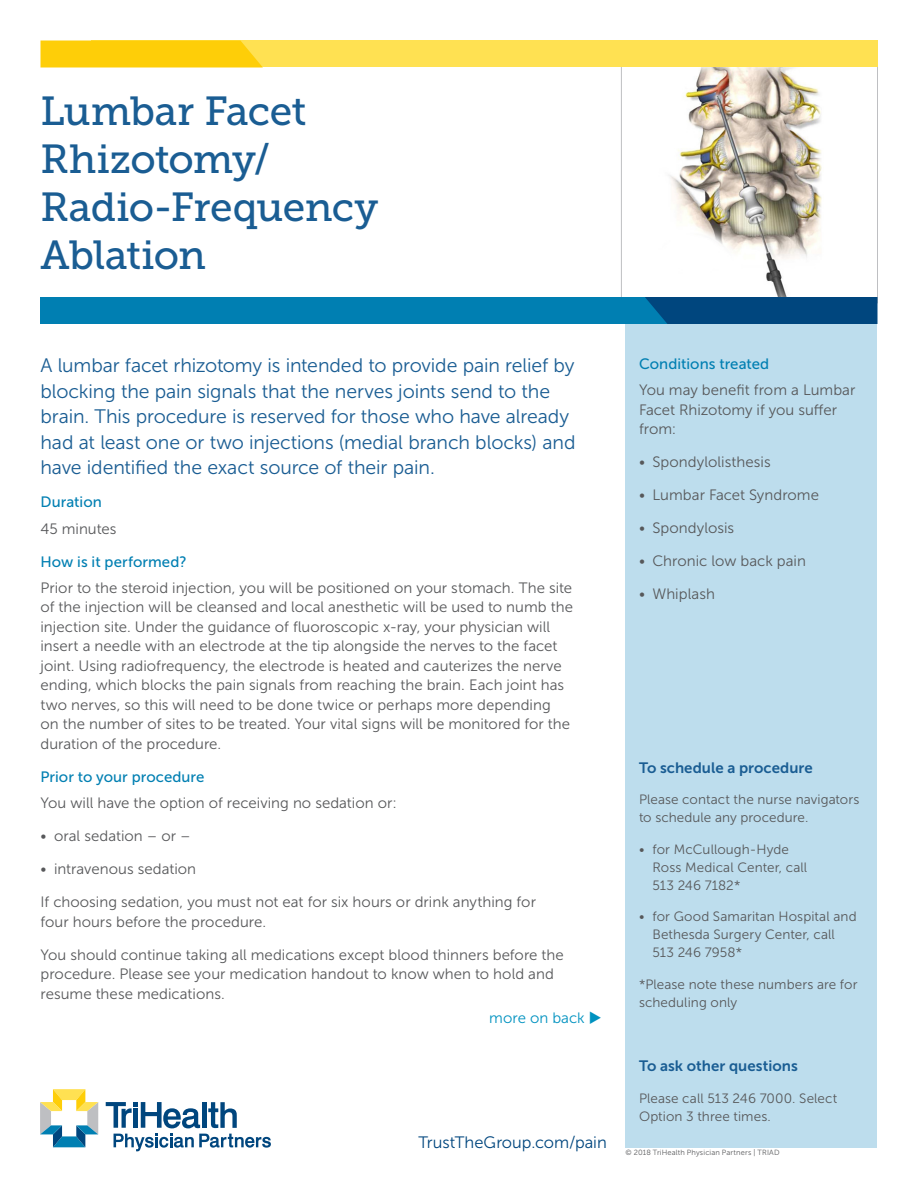
<style>
.page{position:relative;width:918px;height:1188px;background:#fff}
.page>*{position:absolute;margin:0;border:0;box-sizing:border-box;transform-origin:0 0}
.HEAD{font:40.5px/48px "Museo Slab 500";letter-spacing:-.015em;color:#1a5d93}
.Intro_text_-_dark_bl{font:19.5px/25.5px "Museo Sans 300";letter-spacing:-.005em;color:#1a5d93}
.t1{font:16.5px "Museo Sans 300";color:#00467e}
.BT{font:15px/19.5px "Museo Sans 300";letter-spacing:.005em;color:#57585a}
.subhead-brt_blue{font:15px "Museo Sans 500";letter-spacing:.005em;color:#007fb2}
.t2{font:15px "Museo Sans 700";letter-spacing:.005em;color:#1a5d93}
.BT-2{font:15px "Museo Sans 300";letter-spacing:.005em;color:#0092c0}
.t3{font:13.5px/18px "Museo Sans 300";letter-spacing:.005em;color:#57585a}
.t4{font:7.5px "Museo Sans 300";letter-spacing:.02em;color:#57585a}
</style>
<div class="page">
<div style="left:626px;top:324px;width:252px;height:824px;background:#bddded"></div>
<img style="left:669px;top:68px;width:153px;height:229px">
<div style="left:91px;top:40px;width:787px;height:28px;background:#ffe152"></div>
<svg style="left:40px;top:40px;width:223px;height:28px;background:#fed012"></svg>
<div style="left:40px;top:297px;width:797px;height:27px;background:#007fb2"></div>
<div style="left:645px;top:297px;width:233px;height:27px;background:#00467e"></div>
<svg style="left:208px;top:1102px;width:29px;height:26px"></svg>
<hr style="left:202px;top:1102px;width:4px;height:26px;background:#00467e">
<svg style="left:106px;top:1102px;width:94px;height:26px"></svg>
<svg style="left:114px;top:1134px;width:157px;height:17px"></svg>
<svg style="left:40px;top:1089px;width:58px;height:58px"></svg>
<p class="HEAD" style="left:40px;top:88px;width:339px">Lumbar Facet<br>Rhizotomy/<br>Radio-Frequency<br>Ablation</p>
<p class="Intro_text_-_dark_bl" style="left:40px;top:353px;width:537px">A lumbar facet rhizotomy is intended to provide pain relief by blocking the pain signals that the nerves joints send to the brain. This procedure is reserved for those who have already had at least one or two injections (medial branch blocks) and have identified the exact source of their pain.</p>
<p class="subhead-brt_blue" style="left:40px;top:494px;width:63px">Duration</p>
<p class="BT" style="left:40px;top:519px;width:77px">45 minutes</p>
<p class="subhead-brt_blue" style="left:40px;top:553px;width:148px">How is it performed?</p>
<p class="BT" style="left:40px;top:578px;width:534px">Prior to the steroid injection, you will be positioned on your stomach. The site of the injection will be cleansed and local anesthetic will be used to numb the injection site. Under the guidance of fluoroscopic x-ray, your physician will insert a needle with an electrode at the tip alongside the nerves to the facet joint. Using radiofrequency, the electrode is heated and cauterizes the nerve ending, which blocks the pain signals from reaching the brain. Each joint has two nerves, so this will need to be done twice or perhaps more depending<br>on the number of sites to be treated. Your vital signs will be monitored for the duration of the procedure.</p>
<p class="subhead-brt_blue" style="left:40px;top:769px;width:166px">Prior to your procedure</p>
<p class="BT" style="left:40px;top:793px;width:358px">You will have the option of receiving no sedation or:</p>
<p class="BT" style="left:40px;top:826px;width:152px">• oral sedation – or –</p>
<p class="BT" style="left:40px;top:859px;width:157px">• intravenous sedation</p>
<p class="BT" style="left:40px;top:892px;width:497px">If choosing sedation, you must not eat for six hours or drink anything for four hours before the procedure.</p>
<p class="BT" style="left:40px;top:945px;width:525px">You should continue taking all medications except blood thinners before the procedure. Please see your medication handout to know when to hold and resume these medications.</p>
<p class="BT-2" style="left:489px;top:1009px;width:114px">more on back ◆</p>
<p class="t1" style="left:418px;top:1133px;width:190px">TrustTheGroup.com/pain</p>
<p class="subhead-brt_blue" style="left:639px;top:356px;width:132px">Conditions treated</p>
<p class="BT" style="left:639px;top:381px;width:218px">You may benefit from a Lumbar<br>Facet Rhizotomy if you suffer from:</p>
<p class="BT" style="left:639px;top:453px;width:133px">• Spondylolisthesis</p>
<p class="BT" style="left:639px;top:486px;width:182px">• Lumbar Facet Syndrome</p>
<p class="BT" style="left:639px;top:519px;width:97px">• Spondylosis</p>
<p class="BT" style="left:639px;top:552px;width:169px">• Chronic low back pain</p>
<p class="BT" style="left:639px;top:585px;width:77px">• Whiplash</p>
<p class="t2" style="left:639px;top:759px;width:175px">To schedule a procedure</p>
<p class="t3" style="left:639px;top:790px;width:222px">Please contact the nurse navigators to schedule any procedure.</p>
<p class="t3" style="left:652px;top:840px;width:156px;text-indent:-14px">• for McCullough-Hyde<br>Ross Medical Center, call<br>513 246 7182*</p>
<p class="t3" style="left:652px;top:907px;width:206px;text-indent:-14px">• for Good Samaritan Hospital and<br>Bethesda Surgery Center, call<br>513 246 7958*</p>
<p class="t3" style="left:639px;top:975px;width:220px">*Please note these numbers are for scheduling only</p>
<p class="t2" style="left:639px;top:1057px;width:160px">To ask other questions</p>
<p class="t3" style="left:639px;top:1089px;width:200px">Please call 513 246 7000. Select<br>Option 3 three times.</p>
<p class="t4" style="left:626px;top:1149px;width:156px">© 2018 TriHealth Physician Partners | TRIAD</p>
</div>
